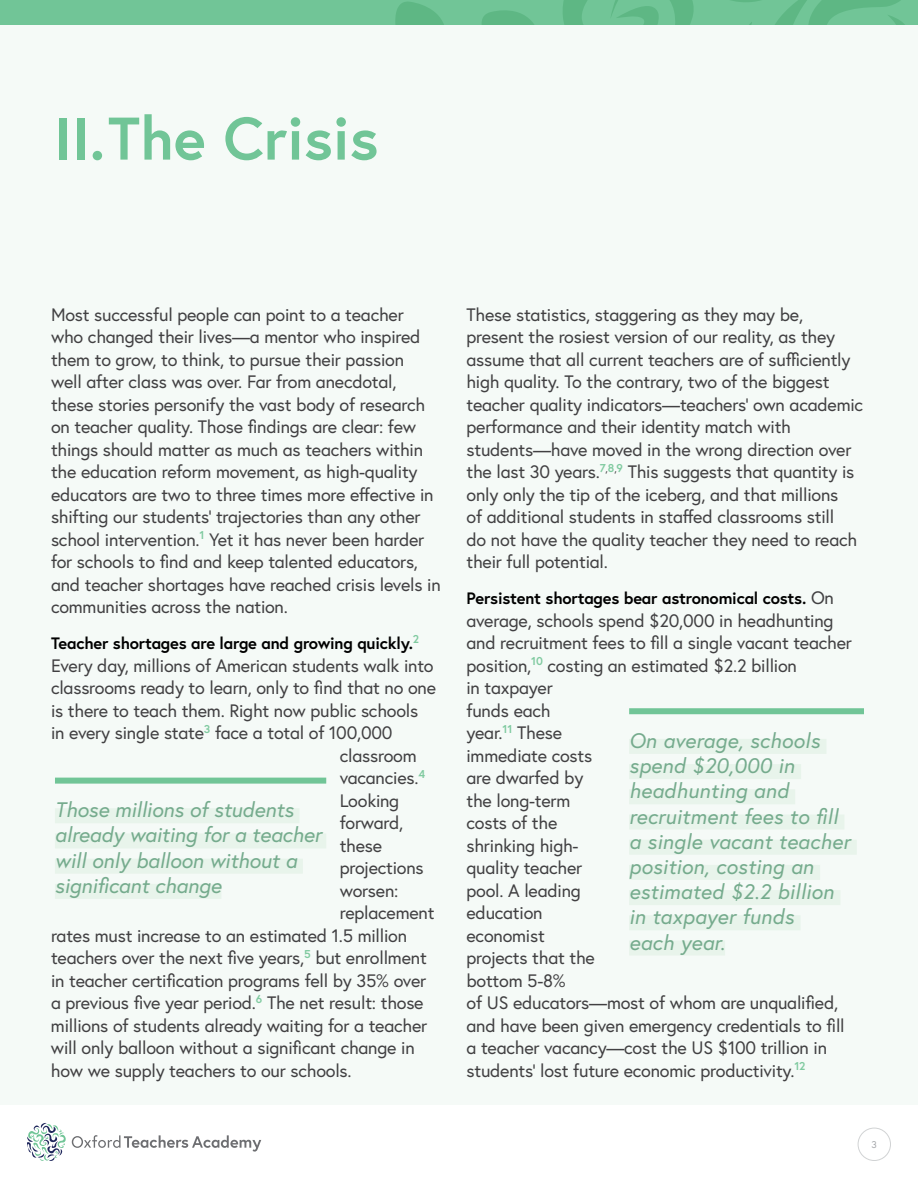
<style>
.page{position:relative;width:918px;height:1188px;background:#fff}
.page>*{position:absolute;margin:0;border:0;box-sizing:border-box;transform-origin:0 0}
.t1{font:700 60px "Europa";color:#71c597}
.t2{font:italic 21px/25.2px "Europa";letter-spacing:.015em;color:#75ab8d}
.t3{font:18px/22.5px "Europa";letter-spacing:-.01em;color:#414042}
.t4{font:700 16.5px "Europa";letter-spacing:-.01em;color:#000}
.t5{font:9.9px "Europa";color:#a7a9ac}
.s1{font-weight:400;font-size:18px;color:#414042}
</style>
<div class="page">
<div style="left:0;top:0;width:918px;height:1105px;background:#f5faf7"></div>
<div style="left:0;top:0;width:918px;height:24px;background:#71c597"></div>
<svg style="left:482px;top:0;width:422px;height:24px"></svg>
<svg style="left:395px;top:2px;width:49px;height:22px"></svg>
<div style="left:858px;top:1128px;width:33px;height:33px;border:1px solid #d1d3d4;border-radius:50%"></div>
<svg style="left:27px;top:1123px;width:39px;height:38px"></svg>
<svg style="left:72px;top:1135px;width:189px;height:17px"></svg>
<div style="left:55px;top:778px;width:271px;height:6px;background:#71c597"></div>
<div style="left:55px;top:808px;width:244px;height:15px;background:#e8f4eb"></div>
<div style="left:55px;top:833px;width:271px;height:15px;background:#e8f4eb"></div>
<div style="left:55px;top:859px;width:248px;height:15px;background:#e8f4eb"></div>
<div style="left:55px;top:884px;width:166px;height:15px;background:#e8f4eb"></div>
<div style="left:629px;top:708px;width:235px;height:6px;background:#71c597"></div>
<div style="left:629px;top:739px;width:197px;height:15px;background:#e8f4eb"></div>
<div style="left:629px;top:764px;width:172px;height:15px;background:#e8f4eb"></div>
<div style="left:629px;top:789px;width:166px;height:15px;background:#e8f4eb"></div>
<div style="left:629px;top:815px;width:215px;height:15px;background:#e8f4eb"></div>
<div style="left:629px;top:840px;width:228px;height:15px;background:#e8f4eb"></div>
<div style="left:629px;top:865px;width:191px;height:15px;background:#e8f4eb"></div>
<div style="left:629px;top:890px;width:211px;height:15px;background:#e8f4eb"></div>
<div style="left:629px;top:915px;width:172px;height:15px;background:#e8f4eb"></div>
<div style="left:629px;top:941px;width:96px;height:15px;background:#e8f4eb"></div>
<h1 class="t1" style="left:54px;top:98px;width:326px">II.The Crisis</h1>
<p class="t3" style="left:51px;top:303px;width:391px">Most successful people can point to a teacher<br>who changed their lives—a mentor who inspired them to grow, to think, to pursue their passion<br>well after class was over. Far from anecdotal, these stories personify the vast body of research on teacher quality. Those findings are clear: few things should matter as much as teachers within the education reform movement, as high-quality educators are two to three times more effective in shifting our students’ trajectories than any other school intervention.<sup>1</sup> Yet it has never been harder for schools to find and keep talented educators, and teacher shortages have reached crisis levels in communities across the nation.</p>
<p class="t4" style="left:51px;top:632px;width:370px">Teacher shortages are large and growing quickly.<sup>2</sup></p>
<p class="t3" style="left:51px;top:654px;width:384px">Every day, millions of American students walk into</p>
<p class="t3" style="left:51px;top:677px;width:387px">classrooms ready to learn, only to find that no one</p>
<p class="t3" style="left:51px;top:699px;width:369px">is there to teach them. Right now public schools</p>
<p class="t3" style="left:51px;top:722px;width:343px">in every single state<sup>3</sup> face a total of 100,000</p>
<p class="t3" style="left:340px;top:744px;width:78px">classroom</p>
<p class="t3" style="left:340px;top:767px;width:87px">vacancies.<sup>4</sup></p>
<p class="t3" style="left:340px;top:789px;width:61px">Looking</p>
<p class="t3" style="left:340px;top:812px;width:65px">forward,</p>
<p class="t3" style="left:340px;top:834px;width:44px">these</p>
<p class="t3" style="left:340px;top:857px;width:86px">projections</p>
<p class="t3" style="left:340px;top:879px;width:60px">worsen:</p>
<p class="t3" style="left:340px;top:902px;width:96px">replacement</p>
<p class="t3" style="left:51px;top:924px;width:358px">rates must increase to an estimated 1.5 million</p>
<p class="t3" style="left:51px;top:947px;width:377px">teachers over the next five years,<sup>5</sup> but enrollment</p>
<p class="t3" style="left:51px;top:969px;width:377px">in teacher certification programs fell by 35% over</p>
<p class="t3" style="left:51px;top:992px;width:374px">a previous five year period.<sup>6</sup> The net result: those</p>
<p class="t3" style="left:51px;top:1014px;width:378px">millions of students already waiting for a teacher</p>
<p class="t3" style="left:51px;top:1037px;width:365px">will only balloon without a significant change in</p>
<p class="t3" style="left:51px;top:1059px;width:302px">how we supply teachers to our schools.</p>
<p class="t2" style="left:55px;top:797px;width:268px">Those millions of students already waiting for a teacher will only balloon without a significant change</p>
<p class="t3" style="left:466px;top:303px;width:398px">These statistics, staggering as they may be, present the rosiest version of our reality, as they assume that all current teachers are of sufficiently high quality. To the contrary, two of the biggest teacher quality indicators—teachers’ own academic performance and their identity match with students—have moved in the wrong direction over the last 30 years.<sup>7</sup><sup>,</sup><sup>8</sup><sup>,</sup><sup>9</sup> This suggests that quantity is only only the tip of the iceberg, and that millions<br>of additional students in staffed classrooms still<br>do not have the quality teacher they need to reach their full potential.</p>
<p class="t4" style="left:467px;top:587px;width:369px">Persistent shortages bear astronomical costs. <span class="s1">On</span></p>
<p class="t3" style="left:466px;top:609px;width:387px">average, schools spend $20,000 in headhunting and recruitment fees to fill a single vacant teacher position,<sup>10</sup> costing an estimated $2.2 billion<br>in taxpayer<br>funds each<br>year.<sup>11</sup> These<br>immediate costs<br>are dwarfed by<br>the long-term<br>costs of the<br>shrinking high-<br>quality teacher<br>pool. A leading<br>education<br>economist<br>projects that the<br>bottom 5-8%<br>of US educators—most of whom are unqualified, and have been given emergency credentials to fill a teacher vacancy—cost the US $100 trillion in students’ lost future economic productivity.<sup>12</sup></p>
<p class="t2" style="left:629px;top:728px;width:223px">On average, schools spend $20,000 in headhunting and recruitment fees to fill a single vacant teacher position, costing an estimated $2.2 billion in taxpayer funds<br>each year.</p>
<p class="t5" style="left:872px;top:1138px;width:7px">3</p>
</div>
